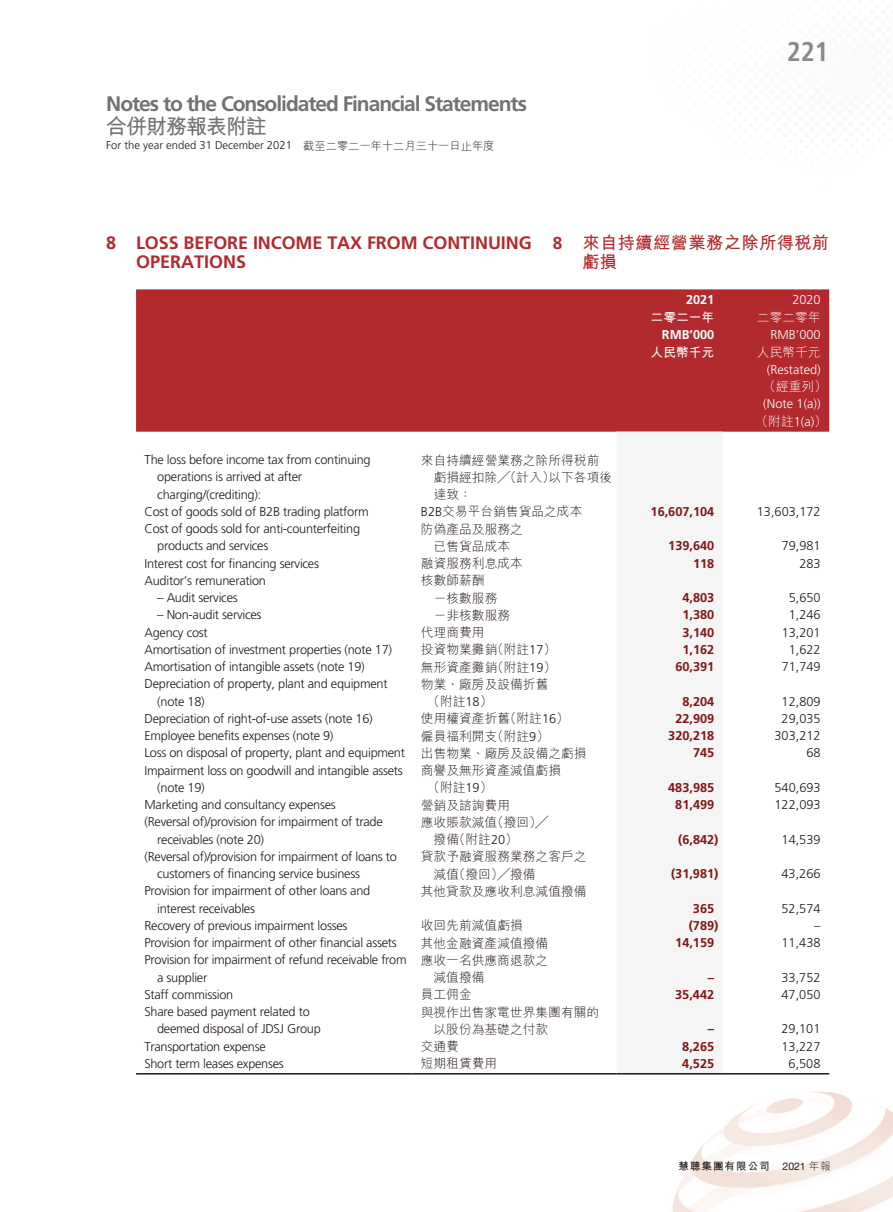
<style>
.page{position:relative;width:893px;height:1212px;background:#fff}
.page>*{position:absolute;margin:0;border:0;box-sizing:border-box;transform-origin:0 0}
.t1{font:700 condensed 27px "Frutiger LT Std";color:#898989}
.t2{font:700 21px "Frutiger LT Std";letter-spacing:-.05em;color:#727272}
.t3{font:700 21px "M Hei HK";letter-spacing:-.05em;color:#727272}
.t4{font:700 18px/18.8px "Frutiger LT Std";letter-spacing:-.005em;color:#b22a2e}
.t5{font:700 17.25px/18.8px "M Hei HK";letter-spacing:.025em;color:#b22a2e}
.t6{font:300 12.75px/17.2px "Frutiger LT Std";letter-spacing:-.02em;color:#231916}
.t7{font:300 12.75px/17.2px "M Hei HK";color:#231916}
.t8{font:700 12.75px "Frutiger LT Std";color:#7f1619}
.t9{font:300 12.75px "Frutiger LT Std";color:#fff}
.t10{font:300 12.75px "M Hei HK";color:#fff}
.t11{font:700 12.75px "Frutiger LT Std";color:#fff}
.t12{font:700 12.75px "M Hei HK";color:#fff}
.t13{font:300 11.25px "Frutiger LT Std";color:#231916}
.t14{font:700 10.5px "M Hei HK";letter-spacing:.1em;color:#231916}
.s1{font-family:"M Hei HK"}
.s2{font-family:"Frutiger LT Std"}
.s3{font-family:"Helvetica Neue LT Std";font-weight:400}
.s4{font-weight:300}
</style>
<div class="page">
<img style="left:672px;top:1091px;width:221px;height:121px">
<div style="left:136px;top:289px;width:693px;height:143px;background:#b22a2e"></div>
<hr style="left:136px;top:1073px;width:276px;height:1px;background:#231916">
<hr style="left:412px;top:1073px;width:205px;height:1px;background:#231916">
<hr style="left:617px;top:1073px;width:106px;height:1px;background:#231916">
<hr style="left:723px;top:1073px;width:106px;height:1px;background:#231916">
<h2 class="t2" style="left:106px;top:91px;width:422px">Notes to the Consolidated Financial Statements</h2>
<h2 class="t3" style="left:106px;top:111px;width:162px">合併財務報表附註</h2>
<p class="t13" style="left:106px;top:139px;width:390px">For the year ended 31 December 2021 <span class="s1">截至二零二一年十二月三十一日止年度</span></p>
<h1 class="t1" style="left:787px;top:35px;width:44px">221</h1>
<h3 class="t4" style="left:136px;top:233px;width:397px;text-indent:-30px">8 LOSS BEFORE INCOME TAX FROM CONTINUING<br>OPERATIONS</h3>
<h3 class="t5" style="left:583px;top:232px;width:248px;text-indent:-30px"><span class="s2">8</span> 來自持續經營業務之除所得稅前虧損</h3>
<p class="t11" style="left:686px;top:293px;width:30px">2021</p>
<p class="t9" style="left:792px;top:293px;width:30px">2020</p>
<p class="t12" style="left:651px;top:308px;width:65px">二零二一年</p>
<p class="t10" style="left:757px;top:309px;width:65px">二零二零年</p>
<p class="t11" style="left:662px;top:327px;width:54px">RMB’000</p>
<p class="t9" style="left:770px;top:327px;width:52px">RMB’000</p>
<p class="t12" style="left:651px;top:343px;width:65px">人民幣千元</p>
<p class="t10" style="left:757px;top:343px;width:65px">人民幣千元</p>
<p class="t9" style="left:767px;top:362px;width:55px">(Restated)</p>
<p class="t10" style="left:763px;top:378px;width:65px">（經重列）</p>
<p class="t9" style="left:763px;top:396px;width:59px">(Note 1(a))</p>
<p class="t10" style="left:755px;top:412px;width:73px">（附註<span class="s2">1(a)</span>）</p>
<p class="t6" style="left:157px;top:451px;width:215px;text-indent:-13px">The loss before income tax from continuing operations is arrived at after charging/(crediting):</p>
<p class="t7" style="left:434px;top:451px;width:180px;text-indent:-13px">來自持續經營業務之除所得稅前虧損經扣除╱（計入）以下各項後達致：</p>
<p class="t6" style="left:145px;top:503px;width:226px">Cost of goods sold of B2B trading platform</p>
<p class="t7" style="left:421px;top:502px;width:163px"><span class="s2">B2B</span>交易平台銷售貨品之成本</p>
<p class="t8" style="left:651px;top:504px;width:65px">16,607,104</p>
<p class="t6" style="left:757px;top:503px;width:65px">13,603,172</p>
<p class="t6" style="left:157px;top:520px;width:204px;text-indent:-13px">Cost of goods sold for anti-counterfeiting products and services</p>
<p class="t7" style="left:421px;top:520px;width:103px;text-align:center">防偽產品及服務之已售貨品成本</p>
<p class="t8" style="left:668px;top:538px;width:48px">139,640</p>
<p class="t6" style="left:782px;top:537px;width:40px">79,981</p>
<p class="t6" style="left:145px;top:555px;width:176px">Interest cost for financing services</p>
<p class="t7" style="left:421px;top:554px;width:103px">融資服務利息成本</p>
<p class="t8" style="left:693px;top:556px;width:23px">118</p>
<p class="t6" style="left:799px;top:555px;width:23px">283</p>
<p class="t6" style="left:145px;top:572px;width:123px">Auditor’s remuneration</p>
<p class="t7" style="left:421px;top:571px;width:65px">核數師薪酬</p>
<p class="t6" style="left:157px;top:589px;width:82px">– Audit services</p>
<p class="t7" style="left:434px;top:589px;width:65px">－核數服務</p>
<p class="t8" style="left:682px;top:590px;width:33px">4,803</p>
<p class="t6" style="left:789px;top:589px;width:33px">5,650</p>
<p class="t6" style="left:157px;top:606px;width:106px">– Non-audit services</p>
<p class="t7" style="left:434px;top:606px;width:78px">－非核數服務</p>
<p class="t8" style="left:682px;top:607px;width:33px">1,380</p>
<p class="t6" style="left:789px;top:606px;width:33px">1,246</p>
<p class="t6" style="left:145px;top:624px;width:65px">Agency cost</p>
<p class="t7" style="left:421px;top:623px;width:65px">代理商費用</p>
<p class="t8" style="left:682px;top:625px;width:33px">3,140</p>
<p class="t6" style="left:782px;top:624px;width:40px">13,201</p>
<p class="t6" style="left:145px;top:641px;width:249px">Amortisation of investment properties (note 17)</p>
<p class="t7" style="left:421px;top:640px;width:137px">投資物業攤銷（附註<span class="s2">17</span>）</p>
<p class="t8" style="left:682px;top:642px;width:33px">1,162</p>
<p class="t6" style="left:789px;top:641px;width:33px">1,622</p>
<p class="t6" style="left:145px;top:658px;width:222px">Amortisation of intangible assets (note 19)</p>
<p class="t7" style="left:421px;top:658px;width:137px">無形資產攤銷（附註<span class="s2">19</span>）</p>
<p class="t8" style="left:675px;top:659px;width:40px">60,391</p>
<p class="t6" style="left:782px;top:658px;width:40px">71,749</p>
<p class="t6" style="left:157px;top:675px;width:232px;text-indent:-13px">Depreciation of property, plant and equipment (note 18)</p>
<p class="t7" style="left:427px;top:675px;width:123px;text-indent:-6px">物業、廠房及設備折舊（附註<span class="s2">18</span>）</p>
<p class="t8" style="left:682px;top:694px;width:33px">8,204</p>
<p class="t6" style="left:782px;top:693px;width:40px">12,809</p>
<p class="t6" style="left:144px;top:710px;width:230px">Depreciation of right-of-use assets (note 16)</p>
<p class="t7" style="left:421px;top:709px;width:150px">使用權資產折舊（附註<span class="s2">16</span>）</p>
<p class="t8" style="left:675px;top:711px;width:40px">22,909</p>
<p class="t6" style="left:782px;top:710px;width:40px">29,035</p>
<p class="t6" style="left:144px;top:727px;width:190px">Employee benefits expenses (note 9)</p>
<p class="t7" style="left:421px;top:727px;width:130px">僱員福利開支（附註<span class="s2">9</span>）</p>
<p class="t8" style="left:668px;top:728px;width:48px">320,218</p>
<p class="t6" style="left:774px;top:727px;width:48px">303,212</p>
<p class="t6" style="left:144px;top:744px;width:444px">Loss on disposal of property, plant and equipment <span class="s1">出售物業、廠房及設備之虧損</span></p>
<p class="t8" style="left:693px;top:745px;width:23px">745</p>
<p class="t6" style="left:806px;top:744px;width:16px">68</p>
<p class="t6" style="left:157px;top:762px;width:247px;text-indent:-13px">Impairment loss on goodwill and intangible assets (note 19)</p>
<p class="t7" style="left:427px;top:761px;width:135px;text-indent:-6px">商譽及無形資產減值虧損（附註<span class="s2">19</span>）</p>
<p class="t8" style="left:668px;top:780px;width:48px">483,985</p>
<p class="t6" style="left:774px;top:779px;width:48px">540,693</p>
<p class="t6" style="left:144px;top:796px;width:193px">Marketing and consultancy expenses</p>
<p class="t7" style="left:421px;top:796px;width:91px">營銷及諮詢費用</p>
<p class="t8" style="left:675px;top:797px;width:40px">81,499</p>
<p class="t6" style="left:774px;top:796px;width:48px">122,093</p>
<p class="t6" style="left:157px;top:813px;width:227px;text-indent:-13px">(Reversal of)/provision for impairment of trade receivables (note 20)</p>
<p class="t7" style="left:434px;top:813px;width:116px;text-indent:-13px">應收賬款減值（撥回）╱撥備（附註<span class="s2">20</span>）</p>
<p class="t8" style="left:678px;top:832px;width:42px">(6,842)</p>
<p class="t6" style="left:782px;top:831px;width:40px">14,539</p>
<p class="t6" style="left:157px;top:848px;width:241px;text-indent:-13px">(Reversal of)/provision for impairment of loans to customers of financing service business</p>
<p class="t7" style="left:434px;top:847px;width:154px;text-indent:-13px">貸款予融資服務業務之客戶之減值（撥回）╱撥備</p>
<p class="t6" style="left:157px;top:882px;width:215px;text-indent:-13px">Provision for impairment of other loans and interest receivables</p>
<p class="t7" style="left:421px;top:882px;width:167px">其他貸款及應收利息減值撥備</p>
<p class="t8" style="left:671px;top:866px;width:49px">(31,981)</p>
<p class="t6" style="left:781px;top:865px;width:40px">43,266</p>
<p class="t8" style="left:693px;top:901px;width:23px">365</p>
<p class="t6" style="left:781px;top:900px;width:40px">52,574</p>
<p class="t6" style="left:144px;top:917px;width:205px">Recovery of previous impairment losses</p>
<p class="t7" style="left:421px;top:916px;width:103px">收回先前減值虧損</p>
<p class="t8" style="left:689px;top:918px;width:31px">(789)</p>
<p class="t6" style="left:814px;top:917px;width:8px">–</p>
<p class="t6" style="left:144px;top:934px;width:254px">Provision for impairment of other financial assets</p>
<p class="t7" style="left:421px;top:934px;width:129px">其他金融資產減值撥備</p>
<p class="t8" style="left:675px;top:935px;width:40px">14,159</p>
<p class="t6" style="left:781px;top:934px;width:40px">11,438</p>
<p class="t6" style="left:157px;top:951px;width:251px;text-indent:-13px">Provision for impairment of refund receivable from a supplier</p>
<p class="t7" style="left:434px;top:951px;width:116px;text-indent:-13px">應收一名供應商退款之減值撥備</p>
<p class="t8" style="left:708px;top:970px;width:8px">–</p>
<p class="t6" style="left:781px;top:969px;width:40px">33,752</p>
<p class="t6" style="left:144px;top:986px;width:90px">Staff commission</p>
<p class="t7" style="left:421px;top:985px;width:52px">員工佣金</p>
<p class="t8" style="left:675px;top:987px;width:40px">35,442</p>
<p class="t6" style="left:781px;top:986px;width:40px">47,050</p>
<p class="t6" style="left:157px;top:1003px;width:165px;text-indent:-13px">Share based payment related to deemed disposal of JDSJ Group</p>
<p class="t7" style="left:433px;top:1003px;width:167px;text-indent:-13px">與視作出售家電世界集團有關的以股份為基礎之付款</p>
<p class="t8" style="left:708px;top:1021px;width:8px">–</p>
<p class="t6" style="left:781px;top:1020px;width:40px">29,101</p>
<p class="t6" style="left:144px;top:1038px;width:123px">Transportation expense</p>
<p class="t7" style="left:421px;top:1037px;width:40px">交通費</p>
<p class="t8" style="left:682px;top:1039px;width:33px">8,265</p>
<p class="t6" style="left:781px;top:1038px;width:40px">13,227</p>
<p class="t6" style="left:144px;top:1055px;width:141px">Short term leases expenses</p>
<p class="t7" style="left:421px;top:1054px;width:78px">短期租賃費用</p>
<p class="t8" style="left:682px;top:1056px;width:33px">4,525</p>
<p class="t6" style="left:789px;top:1055px;width:33px">6,508</p>
<p class="t14" style="left:678px;top:1158px;width:154px">慧聰集團有限公司 <span class="s3">2021</span> <span class="s4">年報</span></p>
</div>
